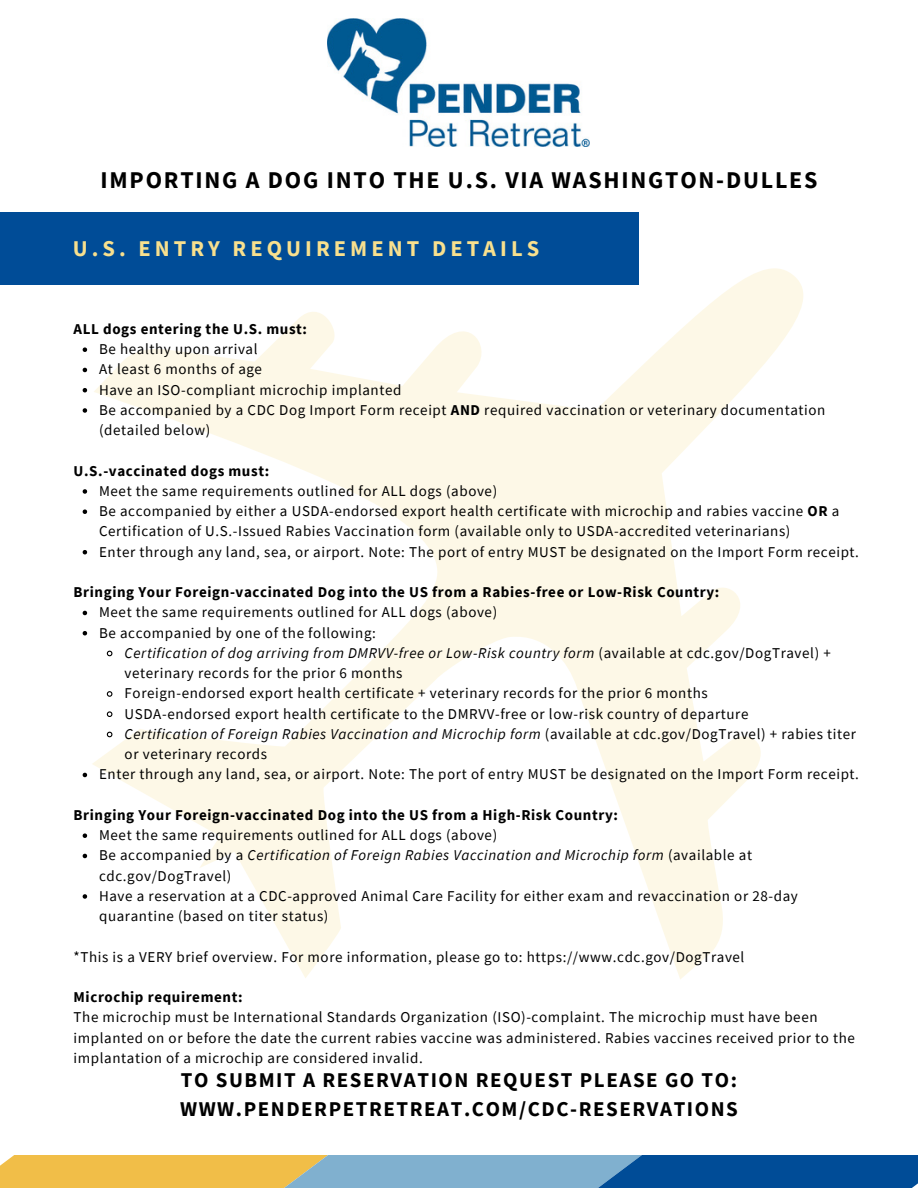
<style>
.page{position:relative;width:918px;height:1188px;background:#fff}
.page>*{position:absolute;margin:0;border:0;box-sizing:border-box;transform-origin:0 0}
.t1{font:700 24px "Source Sans Pro";letter-spacing:.075em;color:#000}
.t2{font:700 22.5px "Source Sans Pro";letter-spacing:.18em;color:#f8e08e}
.t3{font:700 21px/29.2px "Source Sans Pro";letter-spacing:.075em;color:#000}
.t4{font:15px/20.2px "Source Sans Pro";letter-spacing:.04em;color:#000}
.t5{font:700 15px "Source Sans Pro";letter-spacing:.04em;color:#000}
.t6{font:italic 15px/20.2px "Source Sans Pro";letter-spacing:.04em;color:#000}
.s1{font-weight:700}
.s2{font-style:italic}
.s3{font-style:normal}
</style>
<div class="page">
<svg style="left:92px;top:268px;width:711px;height:711px"></svg>
<div style="left:0;top:212px;width:639px;height:73px;background:#004c97"></div>
<svg style="left:83px;top:347px;width:4px;height:5px"></svg>
<svg style="left:83px;top:368px;width:4px;height:4px"></svg>
<svg style="left:83px;top:388px;width:4px;height:4px"></svg>
<svg style="left:83px;top:408px;width:4px;height:5px"></svg>
<svg style="left:83px;top:489px;width:4px;height:5px"></svg>
<svg style="left:83px;top:509px;width:4px;height:5px"></svg>
<svg style="left:83px;top:550px;width:4px;height:4px"></svg>
<svg style="left:83px;top:611px;width:4px;height:4px"></svg>
<svg style="left:83px;top:631px;width:4px;height:4px"></svg>
<svg style="left:106px;top:650px;width:7px;height:7px"></svg>
<svg style="left:106px;top:690px;width:7px;height:8px"></svg>
<svg style="left:106px;top:711px;width:7px;height:7px"></svg>
<svg style="left:106px;top:731px;width:7px;height:7px"></svg>
<svg style="left:83px;top:773px;width:4px;height:4px"></svg>
<svg style="left:83px;top:833px;width:4px;height:5px"></svg>
<svg style="left:83px;top:854px;width:4px;height:4px"></svg>
<svg style="left:83px;top:894px;width:4px;height:5px"></svg>
<svg style="left:0;top:1156px;width:918px;height:32px;background:#7c9490"></svg>
<img style="left:328px;top:19px;width:262px;height:127px">
<p class="t1" style="left:101px;top:164px;width:718px">IMPORTING A DOG INTO THE U.S. VIA WASHINGTON-DULLES</p>
<p class="t2" style="left:73px;top:234px;width:468px">U.S. ENTRY REQUIREMENT DETAILS</p>
<h1 class="t5" style="left:74px;top:319px;width:235px">ALL dogs entering the U.S. must:</h1>
<p class="t4" style="left:99px;top:339px;width:160px">Be healthy upon arrival</p>
<h1 class="t4" style="left:99px;top:359px;width:164px">At least 6 months of age</h1>
<h3 class="t4" style="left:99px;top:379px;width:304px">Have an ISO-compliant microchip implanted</h3>
<p class="t4" style="left:99px;top:400px;width:728px">Be accompanied by a CDC Dog Import Form receipt <span class="s1">AND</span> required vaccination or veterinary documentation (detailed below)</p>
<p class="t5" style="left:74px;top:461px;width:197px">U.S.-vaccinated dogs must:</p>
<p class="t4" style="left:99px;top:481px;width:400px">Meet the same requirements outlined for ALL dogs (above)</p>
<p class="t4" style="left:99px;top:501px;width:742px">Be accompanied by either a USDA-endorsed export health certificate with microchip and rabies vaccine <span class="s1">OR</span> a<br>Certification of U.S.-Issued Rabies Vaccination form (available only to USDA-accredited veterinarians)</p>
<h3 class="t4" style="left:99px;top:541px;width:761px">Enter through any land, sea, or airport. Note: The port of entry MUST be designated on the Import Form receipt.</h3>
<p class="t5" style="left:74px;top:582px;width:647px">Bringing Your Foreign-vaccinated Dog into the US from a Rabies-free or Low-Risk Country:</p>
<p class="t4" style="left:99px;top:602px;width:400px">Meet the same requirements outlined for ALL dogs (above)</p>
<p class="t4" style="left:99px;top:622px;width:278px">Be accompanied by one of the following:</p>
<h3 class="t4" style="left:125px;top:643px;width:708px"><span class="s2">Certification of dog arriving from DMRVV-free or Low-Risk country form</span> (available at cdc.gov/DogTravel) + veterinary records for the prior 6 months</h3>
<p class="t4" style="left:125px;top:683px;width:585px">Foreign-endorsed export health certificate + veterinary records for the prior 6 months</p>
<p class="t4" style="left:125px;top:703px;width:625px">USDA-endorsed export health certificate to the DMRVV-free or low-risk country of departure</p>
<p class="t4" style="left:125px;top:724px;width:733px"><span class="s2">Certification of Foreign Rabies Vaccination and Microchip form</span> (available at cdc.gov/DogTravel) + rabies titer or veterinary records</p>
<p class="t4" style="left:99px;top:764px;width:761px">Enter through any land, sea, or airport. Note: The port of entry MUST be designated on the Import Form receipt.</p>
<p class="t5" style="left:74px;top:805px;width:546px">Bringing Your Foreign-vaccinated Dog into the US from a High-Risk Country:</p>
<p class="t4" style="left:99px;top:825px;width:400px">Meet the same requirements outlined for ALL dogs (above)</p>
<p class="t6" style="left:99px;top:845px;width:654px"><span class="s3">Be accompanied by a</span> Certification of Foreign Rabies Vaccination and Microchip form <span class="s3">(available at cdc.gov/DogTravel)</span></p>
<h3 class="t4" style="left:99px;top:886px;width:700px">Have a reservation at a CDC-approved Animal Care Facility for either exam and revaccination or 28-day quarantine (based on titer status)</h3>
<p class="t4" style="left:74px;top:946px;width:672px">*This is a VERY brief overview. For more information, please go to: https://www.cdc.gov/DogTravel</p>
<p class="t5" style="left:74px;top:987px;width:170px">Microchip requirement:</p>
<p class="t4" style="left:74px;top:1007px;width:783px">The microchip must be International Standards Organization (ISO)-complaint. The microchip must have been implanted on or before the date the current rabies vaccine was administered. Rabies vaccines received prior to the implantation of a microchip are considered invalid.</p>
<p class="t3" style="left:180px;top:1065px;width:559px">TO SUBMIT A RESERVATION REQUEST PLEASE GO TO:<br>WWW.PENDERPETRETREAT.COM/CDC-RESERVATIONS</p>
</div>
